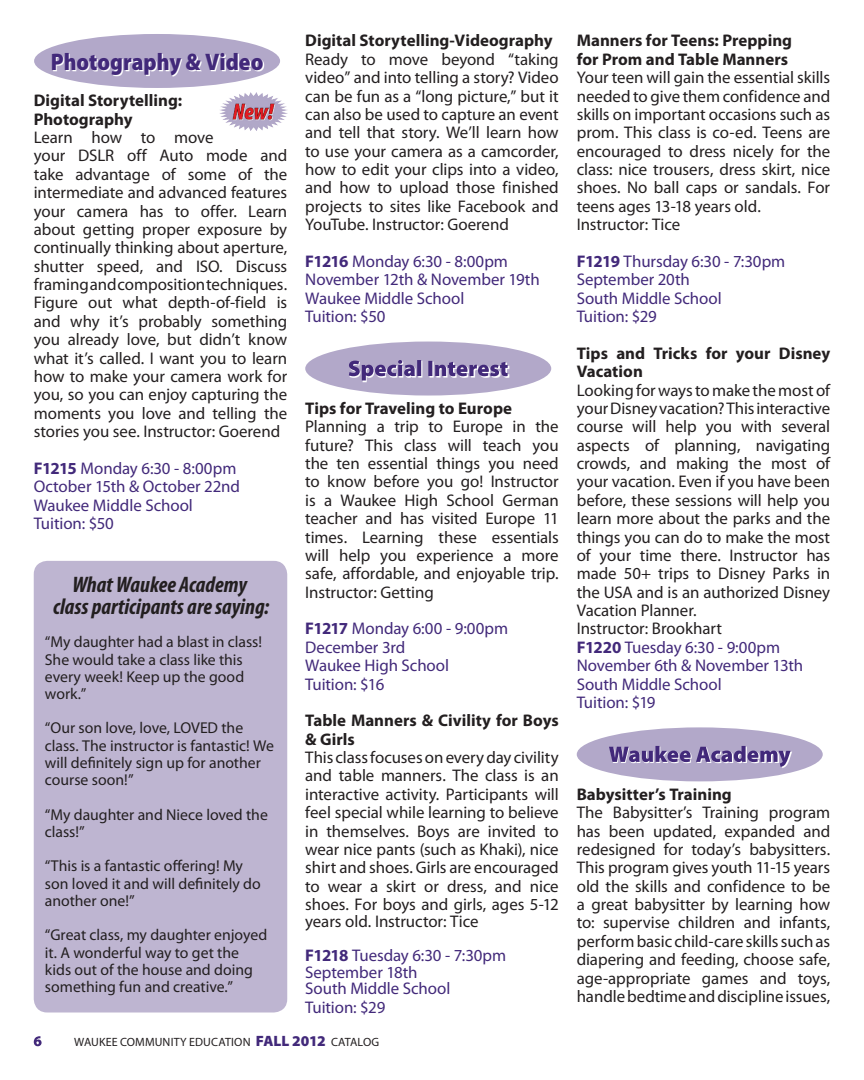
<style>
.page{position:relative;width:864px;height:1080px;background:#fff}
.page>*{position:absolute;margin:0;border:0;box-sizing:border-box;transform-origin:0 0}
.t1{font:900 24px "Myriad Pro";color:#42297a;scale:.9 1}
.t2{font:italic 700 condensed 22.5px/22.5px "Myriad Pro";color:#231f20;text-align:center}
.t3{font:16.8px/18.3px "Myriad Pro";letter-spacing:-.005em;color:#231f20;text-align:justify}
.t4{font:16.8px/18.5px "Myriad Pro";color:#42297a}
.t5{font:700 16.8px/18.3px "Myriad Pro";color:#231f20}
.t6{font:15.75px/17.2px "Myriad Pro";color:#231f20}
.t7{font:12px "Myriad Pro";letter-spacing:.01em;color:#231f20}
.s1{font-weight:700}
.s2{font-weight:700;color:#42297a}
.s3{color:#42297a}
.s4{font-weight:900;font-size:15px;color:#42297a}
</style>
<div class="page">
<svg style="left:34px;top:1036px;width:8px;height:10px"></svg>
<svg style="left:34px;top:34px;width:246px;height:54px;fill:#b2a8c9"></svg>
<img style="left:219px;top:92px;width:68px;height:38px">
<div style="left:305px;top:342px;width:246px;height:54px;background:#b2a8c9;border-radius:50%"></div>
<svg style="left:349px;top:360px;width:159px;height:20px"></svg>
<div style="left:577px;top:727px;width:246px;height:54px;background:#b2a8c9;border-radius:50%"></div>
<svg style="left:609px;top:746px;width:182px;height:21px"></svg>
<div style="left:34px;top:561px;width:253px;height:451px;background:#beb5d1;border-radius:14px"></div>
<h1 class="t1" style="left:51px;top:45px;width:238px">Photography &amp; Video</h1>
<p class="t5" style="left:34px;top:91px;width:150px">Digital Storytelling:<br>Photography</p>
<p class="t3" style="left:34px;top:128px;width:181px">Learn how to move your DSLR</p>
<p class="t3" style="left:34px;top:146px;width:255px;text-indent:93px">off Auto mode and take advantage of some of the intermediate and advanced features your camera has to offer. Learn about getting proper exposure by continually thinking about aperture, shutter speed, and ISO. Discuss framing and composition techniques.<br>Figure out what depth-of-field is and why it’s probably something you already love, but didn’t know what it’s called. I want you to learn how to make your camera work for you, so you can enjoy capturing the moments you love and telling the stories you see. Instructor: Goerend</p>
<p class="t4" style="left:34px;top:459px;width:208px"><span class="s1">F1215</span> Monday 6:30 - 8:00pm<br>October 15th &amp; October 22nd<br>Waukee Middle School<br>Tuition: $50</p>
<h2 class="t2" style="left:53px;top:573px;width:218px">What Waukee Academy<br>class participants are saying:</h2>
<p class="t6" style="left:45px;top:633px;width:219px">“My daughter had a blast in class!<br>She would take a class like this every week! Keep up the good work.”</p>
<p class="t6" style="left:45px;top:719px;width:231px">“Our son love, love, LOVED the class. The instructor is fantastic! We will definitely sign up for another course soon!”</p>
<p class="t6" style="left:45px;top:806px;width:225px">“My daughter and Niece loved the class!”</p>
<p class="t6" style="left:45px;top:857px;width:217px">“This is a fantastic offering! My son loved it and will definitely do another one!”</p>
<p class="t6" style="left:45px;top:926px;width:224px">“Great class, my daughter enjoyed it. A wonderful way to get the kids out of the house and doing something fun and creative.”</p>
<p class="t5" style="left:305px;top:31px;width:249px">Digital Storytelling-Videography</p>
<p class="t3" style="left:305px;top:50px;width:255px">Ready to move beyond “taking video” and into telling a story? Video can be fun as a “long picture,” but it can also be used to capture an event and tell that story. We’ll learn how to use your camera as a camcorder, how to edit your clips into a video, and how to upload those finished projects to sites like Facebook and YouTube. Instructor: Goerend</p>
<p class="t4" style="left:305px;top:252px;width:236px"><span class="s1">F1216</span> Monday 6:30 - 8:00pm<br>November 12th &amp; November 19th<br>Waukee Middle School<br>Tuition: $50</p>
<p class="t5" style="left:305px;top:399px;width:208px">Tips for Traveling to Europe</p>
<p class="t3" style="left:305px;top:417px;width:255px">Planning a trip to Europe in the future? This class will teach you the ten essential things you need to know before you go! Instructor is a Waukee High School German teacher and has visited Europe 11 times. Learning these essentials will help you experience a more safe, affordable, and enjoyable trip.<br>Instructor: Getting</p>
<p class="t4" style="left:305px;top:619px;width:205px"><span class="s1">F1217</span> Monday 6:00 - 9:00pm<br>December 3rd<br>Waukee High School<br>Tuition: $16</p>
<p class="t5" style="left:305px;top:711px;width:255px">Table Manners &amp; Civility for Boys &amp; Girls</p>
<p class="t3" style="left:305px;top:748px;width:255px">This class focuses on every day civility and table manners. The class is an interactive activity. Participants will feel special while learning to believe in themselves. Boys are invited to wear nice pants (such as Khaki), nice shirt and shoes. Girls are encouraged to wear a skirt or dress, and nice shoes. For boys and girls, ages 5-12</p>
<p class="t3" style="left:305px;top:904px;width:203px;line-height:33.8px">years old. Instructor: Tice<br><span class="s2">F1218</span> <span class="s3">Tuesday 6:30 - 7:30pm</span></p>
<p class="t4" style="left:305px;top:963px;width:147px;line-height:16.8px">September 18th<br>South Middle School</p>
<p class="t4" style="left:305px;top:998px;width:82px">Tuition: $29</p>
<p class="t7" style="left:74px;top:1035px;width:307px">Waukee Community Education <span class="s4">FALL 2012</span> Catalog</p>
<p class="t5" style="left:577px;top:31px;width:217px">Manners for Teens: Prepping for Prom and Table Manners</p>
<p class="t3" style="left:577px;top:68px;width:255px;text-align:left">Your teen will gain the essential skills needed to give them confidence and skills on important occasions such as prom. This class is co-ed. Teens are encouraged to dress nicely for the class: nice trousers, dress skirt, nice shoes. No ball caps or sandals. For teens ages 13-18 years old.<br>Instructor: Tice</p>
<p class="t4" style="left:577px;top:252px;width:210px"><span class="s1">F1219</span> Thursday 6:30 - 7:30pm<br>September 20th<br>South Middle School<br>Tuition: $29</p>
<p class="t5" style="left:577px;top:343px;width:255px">Tips and Tricks for your Disney<br>Vacation</p>
<p class="t3" style="left:577px;top:380px;width:255px;text-align:left">Looking for ways to make the most of your Disney vacation? This interactive course will help you with several aspects of planning, navigating crowds, and making the most of your vacation. Even if you have been before, these sessions will help you learn more about the parks and the things you can do to make the most of your time there. Instructor has made 50+ trips to Disney Parks in the USA and is an authorized Disney<br>Vacation Planner.<br>Instructor: Brookhart<br><span class="s2">F1220</span> <span class="s3">Tuesday 6:30 - 9:00pm<br>November 6th &amp; November 13th<br>South Middle School<br>Tuition: $19</span></p>
<p class="t5" style="left:577px;top:784px;width:156px">Babysitter’s Training</p>
<p class="t3" style="left:577px;top:803px;width:255px">The Babysitter’s Training program has been updated, expanded and redesigned for today’s babysitters.<br>This program gives youth 11-15 years old the skills and confidence to be a great babysitter by learning how to: supervise children and infants, perform basic child-care skills such as diapering and feeding, choose safe, age-appropriate games and toys, handle bedtime and discipline issues,</p>
</div>
